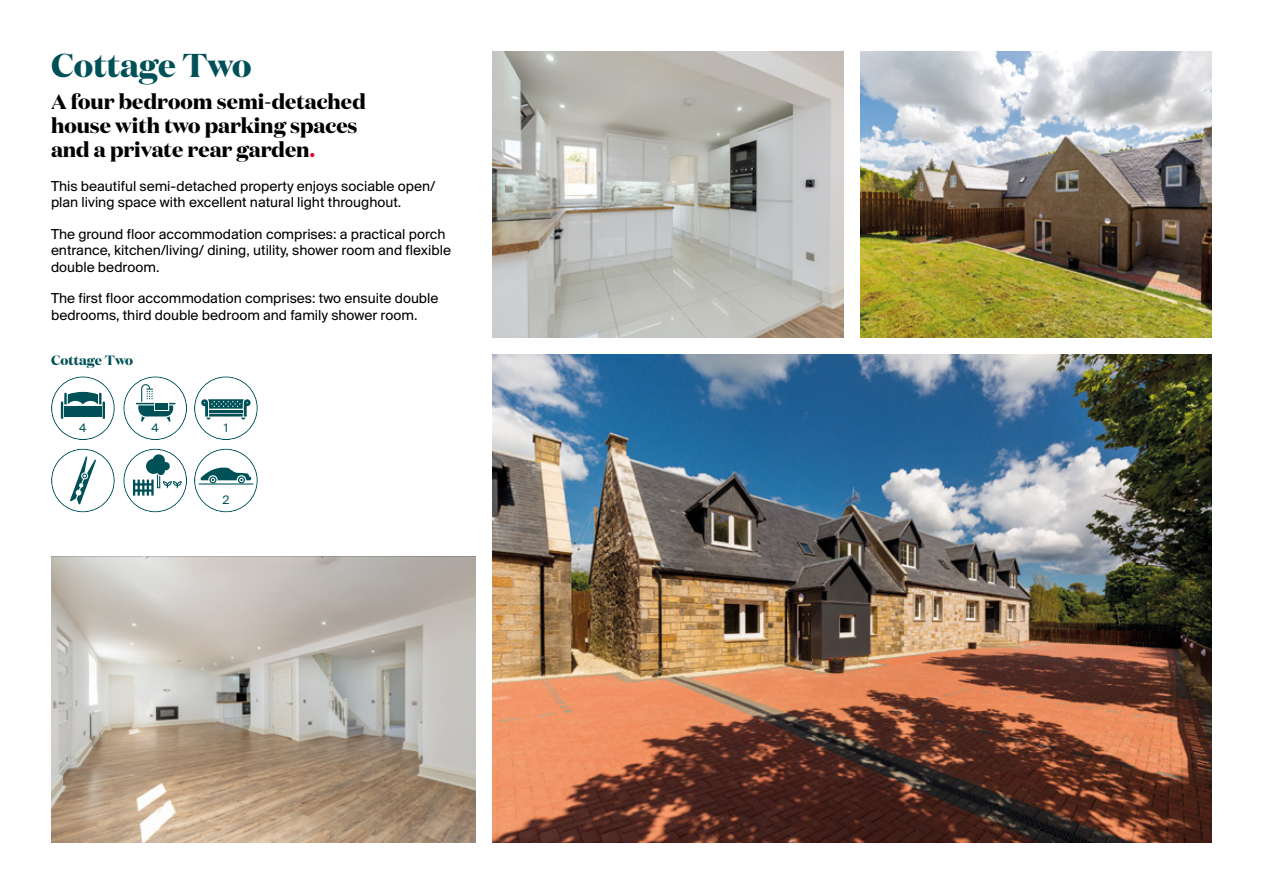
<style>
.page{position:relative;width:1263px;height:893px;background:#fff}
.page>*{position:absolute;margin:0;border:0;box-sizing:border-box;transform-origin:0 0}
.t1{font:700 33px "Domaine Disp";color:#005157}
.t2{font:700 21px/24px "Domaine Disp";color:#000}
.t3{font:15px/16.5px "Suisse BP Intl";color:#000}
.t4{font:700 13.5px "Domaine Disp";color:#005157}
.t5{font:12.75px "Suisse BP Intl";color:#005157}
.s1{color:#dd0932}
</style>
<div class="page">
<img style="left:493px;top:51px;width:351px;height:286px">
<img style="left:861px;top:51px;width:351px;height:286px">
<svg style="left:51px;top:376px;width:64px;height:64px"></svg>
<svg style="left:123px;top:376px;width:64px;height:64px"></svg>
<svg style="left:194px;top:376px;width:64px;height:64px"></svg>
<svg style="left:194px;top:449px;width:64px;height:63px"></svg>
<img style="left:51px;top:556px;width:425px;height:286px">
<svg style="left:123px;top:449px;width:64px;height:63px"></svg>
<img style="left:493px;top:354px;width:719px;height:488px">
<svg style="left:51px;top:449px;width:64px;height:63px"></svg>
<h1 class="t1" style="left:51px;top:44px;width:202px">Cottage Two</h1>
<h2 class="t2" style="left:51px;top:90px;width:316px">A four bedroom semi-detached house with two parking spaces and a private rear garden<span class="s1">.</span></h2>
<p class="t3" style="left:51px;top:177px;width:386px">This beautiful semi-detached property enjoys sociable open/ plan living space with excellent natural light throughout.</p>
<p class="t3" style="left:51px;top:225px;width:401px">The ground floor accommodation comprises: a practical porch entrance, kitchen/living/ dining, utility, shower room and flexible double bedroom.</p>
<p class="t3" style="left:51px;top:290px;width:389px">The first floor accommodation comprises: two ensuite double bedrooms, third double bedroom and family shower room.</p>
<p class="t4" style="left:51px;top:351px;width:84px">Cottage Two</p>
<p class="t5" style="left:79px;top:420px;width:9px">4</p>
<p class="t5" style="left:151px;top:420px;width:9px">4</p>
<p class="t5" style="left:224px;top:420px;width:6px">1</p>
<p class="t5" style="left:222px;top:492px;width:8px">2</p>
</div>
